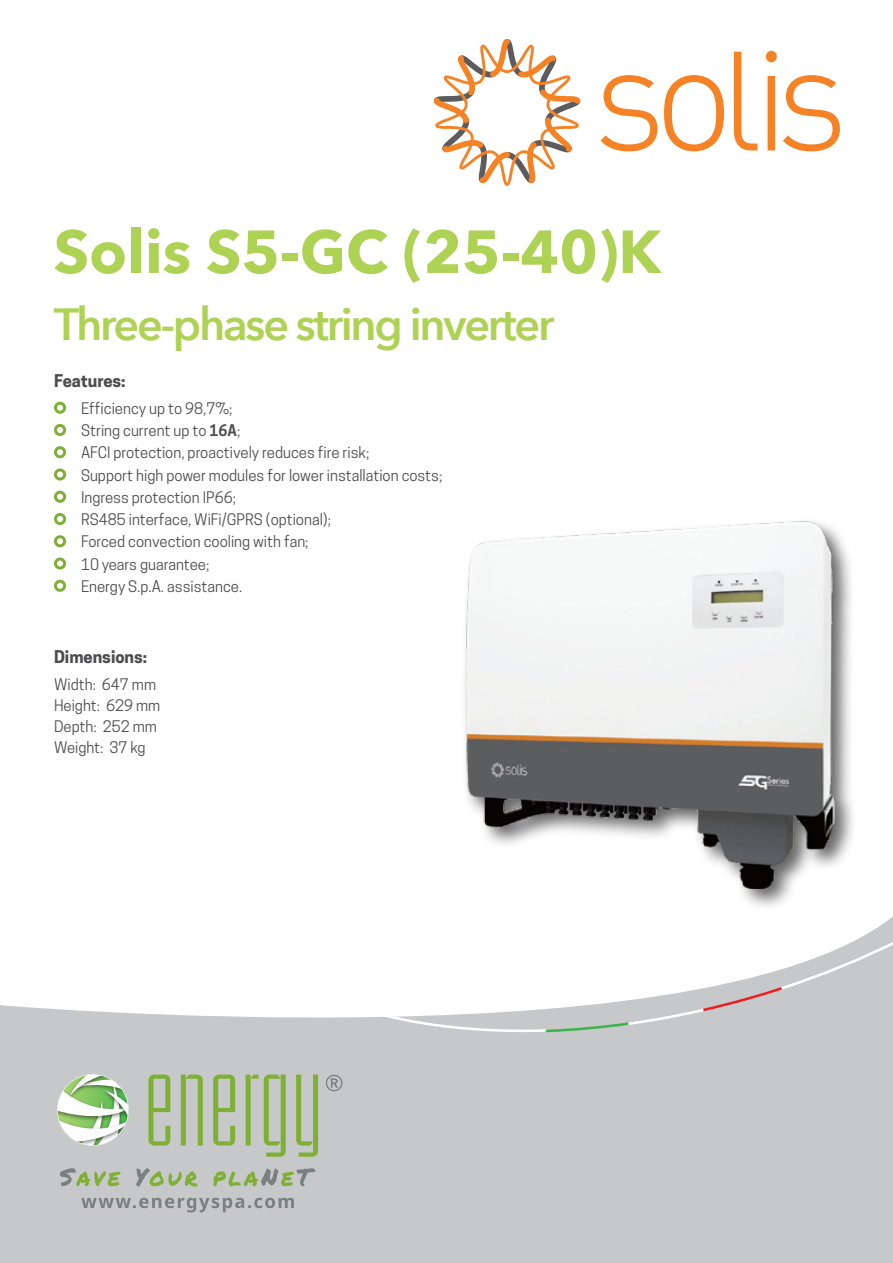
<style>
.page{position:relative;width:893px;height:1263px;background:#fff}
.page>*{position:absolute;margin:0;border:0;box-sizing:border-box;transform-origin:0 0}
.t1{font:700 60px "Avenir Next";color:#aed253}
.t2{font:600 45px "Avenir Next";letter-spacing:-.05em;color:#aed254}
.t3{font:700 16.5px "Cooper Hewitt";color:#4d4d4f}
.t4{font:15px/22.2px "Cooper Hewitt";color:#4d4d4f}
.s1{color:#aed254}
.s2{font-weight:600}
</style>
<div class="page">
<div style="left:0;top:992px;width:893px;height:271px;background:#c7c8ca"></div>
<svg style="left:720px;top:916px;width:173px;height:76px"></svg>
<svg style="left:183px;top:992px;width:367px;height:44px"></svg>
<svg style="left:543px;top:985px;width:242px;height:49px"></svg>
<div style="left:461px;top:517px;width:396px;height:394px;background:#000;opacity:.6"></div>
<img style="left:461px;top:517px;width:382px;height:371px">
<svg style="left:601px;top:75px;width:56px;height:76px"></svg>
<svg style="left:734px;top:52px;width:23px;height:98px"></svg>
<svg style="left:766px;top:51px;width:11px;height:99px"></svg>
<svg style="left:783px;top:75px;width:57px;height:76px"></svg>
<svg style="left:664px;top:75px;width:60px;height:76px"></svg>
<svg style="left:433px;top:39px;width:148px;height:147px"></svg>
<div style="left:54px;top:402px;width:12px;height:12px;border:3px solid #7fb036;border-radius:50%"></div>
<div style="left:54px;top:424px;width:12px;height:12px;border:3px solid #7fb036;border-radius:50%"></div>
<div style="left:54px;top:446px;width:12px;height:12px;border:3px solid #7fb036;border-radius:50%"></div>
<div style="left:54px;top:468px;width:12px;height:12px;border:3px solid #7fb036;border-radius:50%"></div>
<div style="left:54px;top:491px;width:12px;height:12px;border:3px solid #7fb036;border-radius:50%"></div>
<div style="left:54px;top:513px;width:12px;height:12px;border:3px solid #7fb036;border-radius:50%"></div>
<div style="left:54px;top:535px;width:12px;height:12px;border:3px solid #7fb036;border-radius:50%"></div>
<div style="left:54px;top:557px;width:12px;height:13px;border:3px solid #7fb036;border-radius:50%"></div>
<div style="left:54px;top:580px;width:12px;height:12px;border:3px solid #7fb036;border-radius:50%"></div>
<svg style="left:326px;top:1075px;width:16px;height:16px"></svg>
<svg style="left:57px;top:1074px;width:72px;height:72px"></svg>
<svg style="left:296px;top:1074px;width:22px;height:83px;background:#a5bc84"></svg>
<svg style="left:246px;top:1074px;width:40px;height:83px;background:#abbe91"></svg>
<svg style="left:213px;top:1074px;width:22px;height:71px;background:#a4bc82"></svg>
<svg style="left:181px;top:1074px;width:22px;height:71px;background:#a5bc84"></svg>
<svg style="left:148px;top:1074px;width:22px;height:71px;background:#a4bc83"></svg>
<svg style="left:60px;top:1168px;width:61px;height:18px"></svg>
<svg style="left:136px;top:1168px;width:62px;height:19px"></svg>
<svg style="left:213px;top:1168px;width:102px;height:18px;background:#aab79d"></svg>
<svg style="left:81px;top:1198px;width:213px;height:14px;background:#acaeb0"></svg>
<h1 class="t1" style="left:54px;top:200px;width:609px">Solis S5-GC (<span class="s1">25-40)</span>K</h1>
<h2 class="t2" style="left:54px;top:285px;width:502px">Three-phase string inverter</h2>
<p class="t3" style="left:54px;top:371px;width:73px">Features:</p>
<p class="t4" style="left:81px;top:397px;width:363px">Efficiency up to 98,7%;<br>String current up to <span class="s2">16A</span>;<br>AFCI protection, proactively reduces fire risk;<br>Support high power modules for lower installation costs; Ingress protection IP66;<br>RS485 interface, WiFi/GPRS (optional);<br>Forced convection cooling with fan;<br>10 years guarantee;<br>Energy S.p.A. assistance.</p>
<p class="t3" style="left:54px;top:647px;width:95px">Dimensions:</p>
<p class="t4" style="left:54px;top:673px;width:108px;line-height:21px">Width: 647 mm<br>Height: 629 mm<br>Depth: 252 mm<br>Weight: 37 kg</p>
</div>
